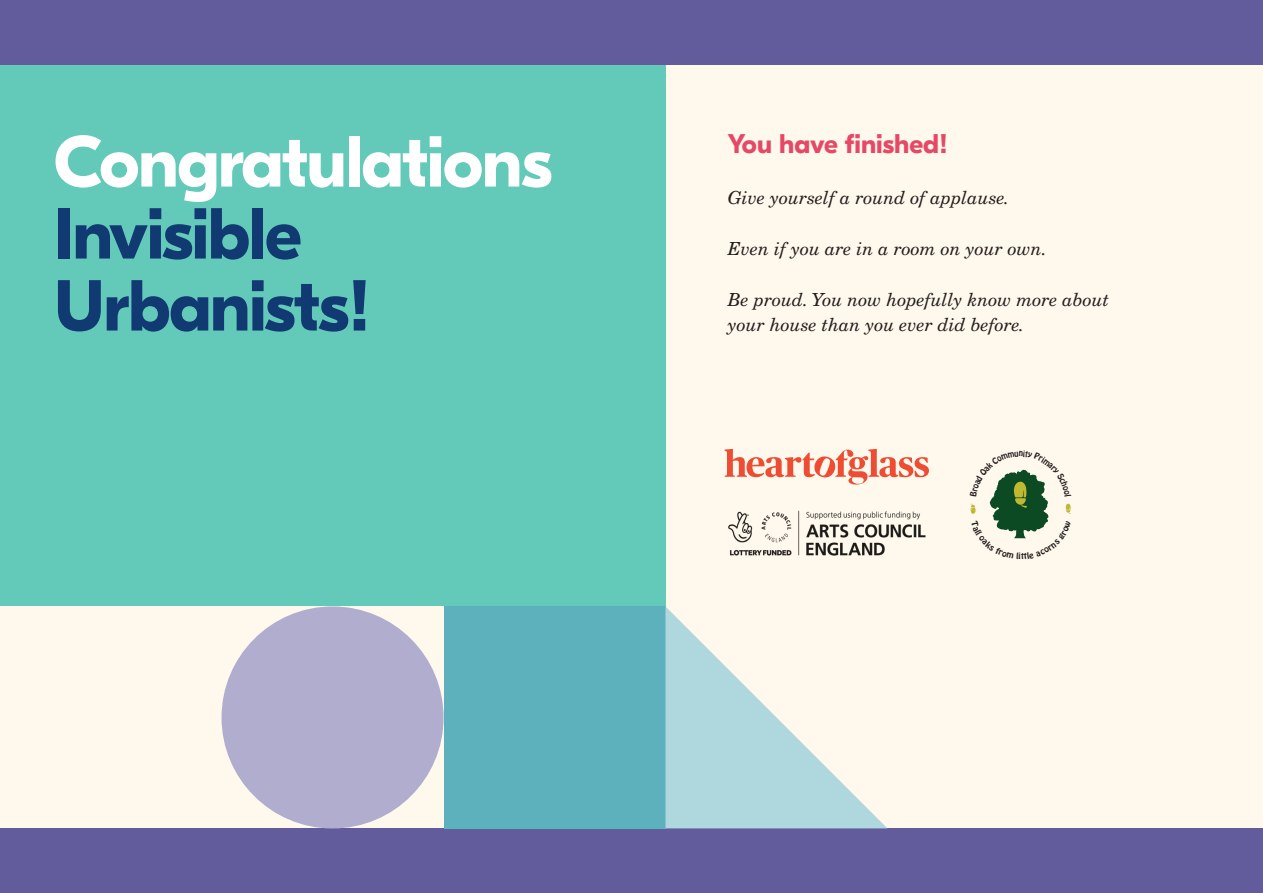
<style>
.page{position:relative;width:1263px;height:893px;background:#fff9ed}
.page>*{position:absolute;margin:0;border:0;box-sizing:border-box;transform-origin:0 0}
.A_Head{font:700 72px "GT Eesti Pro Display";letter-spacing:-.02em;color:#113a72}
.A_Head-2{font:700 72px "GT Eesti Pro Display";letter-spacing:-.02em;color:#fff}
.t1{font:700 27px "GT Eesti Pro Display";color:#e54966}
.t2{font:italic 18px/25.5px "New Century Schlbk LT Std";color:#231f20}
</style>
<div class="page">
<div style="left:0;top:65px;width:665px;height:541px;background:#63cab9"></div>
<div style="left:0;top:0;width:1263px;height:65px;background:#625c9c"></div>
<div style="left:0;top:828px;width:1263px;height:65px;background:#625c9c"></div>
<div style="left:444px;top:606px;width:221px;height:222px;background:#5db1bc"></div>
<svg style="left:665px;top:606px;width:222px;height:222px;fill:#aed8de"></svg>
<div style="left:222px;top:606px;width:222px;height:222px;background:#b0adce;border-radius:50%"></div>
<svg style="left:724px;top:449px;width:205px;height:36px"></svg>
<img style="left:728px;top:510px;width:198px;height:46px">
<svg style="left:970px;top:469px;width:101px;height:70px"></svg>
<p class="A_Head-2" style="left:54px;top:122px;width:500px">Congratulations</p>
<p class="A_Head" style="left:54px;top:194px;width:249px">Invisible</p>
<p class="A_Head" style="left:54px;top:266px;width:319px">Urbanists!</p>
<p class="t1" style="left:728px;top:128px;width:222px">You have finished!</p>
<p class="t2" style="left:728px;top:185px;width:283px">Give yourself a round of applause.</p>
<p class="t2" style="left:728px;top:236px;width:320px">Even if you are in a room on your own.</p>
<p class="t2" style="left:728px;top:287px;width:383px">Be proud. You now hopefully know more about your house than you ever did before.</p>
</div>
